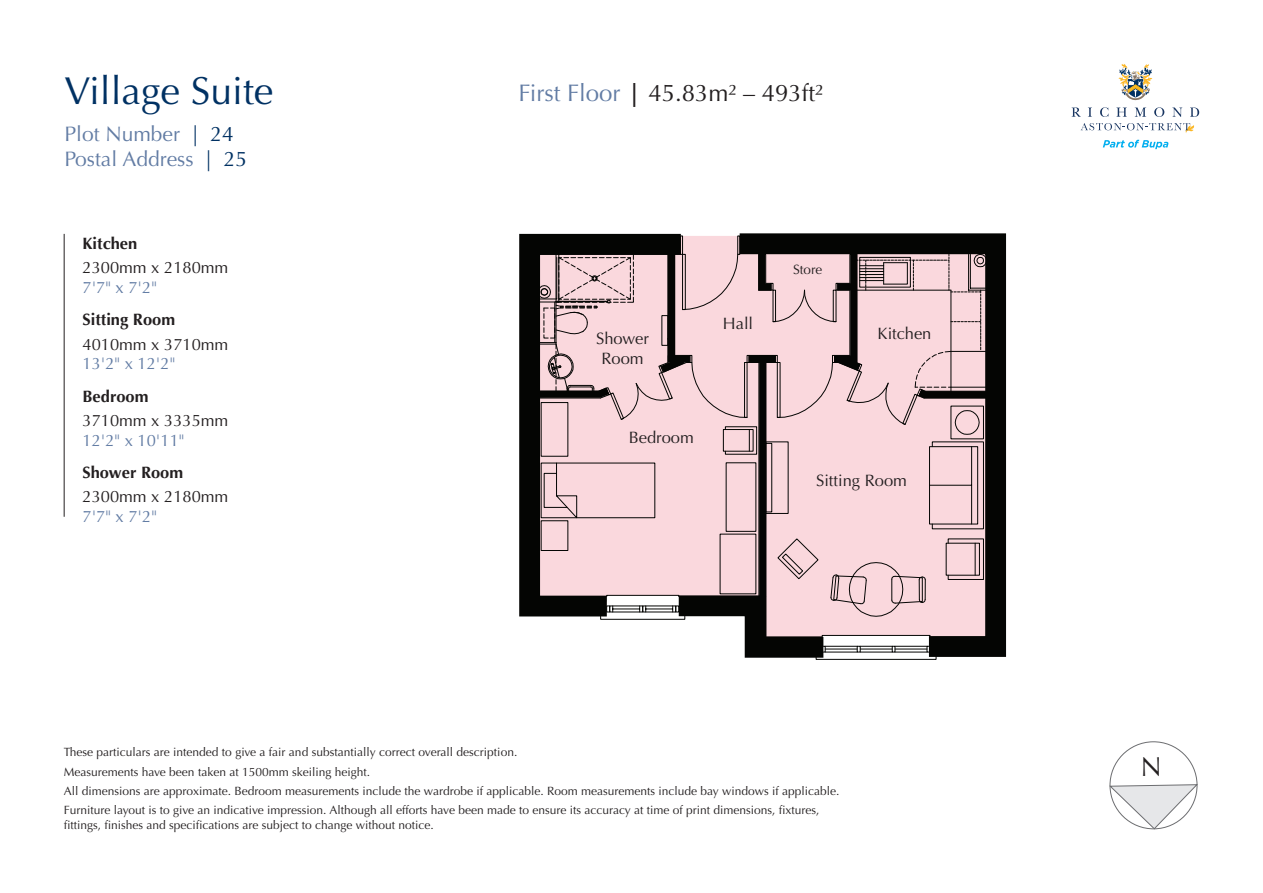
<style>
.page{position:relative;width:1263px;height:893px;background:#fff}
.page>*{position:absolute;margin:0;border:0;box-sizing:border-box;transform-origin:0 0}
.t1{font:39px "Optima";color:#003163}
.t2{font:24px "Optima";color:#231f20}
.t3{font:21px/25.2px "Optima";color:#627ca4}
.t4{font:16.5px/19.8px "Optima";color:#231f20;text-align:center}
.t5{font:16.5px "Optima";color:#627ca4}
.t6{font:700 16.5px "Optima";color:#231f20}
.t7{font:13.5px "Optima";color:#231f20}
.t8{font:12px/19.2px "Optima";color:#231f20}
.s1{color:#003163}
.s2{color:#627ca4}
.s3{font-weight:700}
</style>
<div class="page">
<svg style="left:1118px;top:64px;width:34px;height:36px"></svg>
<svg style="left:1103px;top:140px;width:65px;height:9px"></svg>
<svg style="left:1071px;top:108px;width:10px;height:9px"></svg>
<svg style="left:1088px;top:108px;width:4px;height:9px"></svg>
<svg style="left:1100px;top:107px;width:8px;height:10px"></svg>
<svg style="left:1116px;top:108px;width:11px;height:9px"></svg>
<svg style="left:1135px;top:108px;width:11px;height:9px"></svg>
<svg style="left:1154px;top:107px;width:10px;height:10px"></svg>
<svg style="left:1172px;top:108px;width:10px;height:9px"></svg>
<svg style="left:1190px;top:107px;width:9px;height:10px"></svg>
<svg style="left:1081px;top:123px;width:113px;height:10px"></svg>
<svg style="left:519px;top:233px;width:164px;height:384px;background:#111210"></svg>
<svg style="left:529px;top:236px;width:476px;height:424px;background:#c8afb3"></svg>
<hr style="left:64px;top:234px;width:1px;height:283px;background:#231f20">
<svg style="left:1109px;top:784px;width:89px;height:46px"></svg>
<h1 class="t1" style="left:65px;top:68px;width:210px">Village Suite</h1>
<h3 class="t3" style="left:65px;top:121px;width:184px">Plot Number <span class="s1">| 24<br></span>Postal Address <span class="s1">| 25</span></h3>
<h3 class="t6" style="left:83px;top:234px;width:56px">Kitchen</h3>
<h3 class="t4" style="left:83px;top:258px;width:147px">2300mm x 2180mm</h3>
<h3 class="t5" style="left:83px;top:278px;width:76px">7'7" x 7'2"</h3>
<h3 class="t6" style="left:83px;top:310px;width:94px">Sitting Room</h3>
<h3 class="t4" style="left:83px;top:334px;width:147px">4010mm x 3710mm</h3>
<h3 class="t5" style="left:83px;top:354px;width:94px">13'2" x 12'2"</h3>
<h3 class="t6" style="left:83px;top:387px;width:68px">Bedroom</h3>
<h3 class="t4" style="left:83px;top:411px;width:147px">3710mm x 3335mm</h3>
<h3 class="t5" style="left:83px;top:431px;width:103px">12'2" x 10'11"</h3>
<h3 class="t6" style="left:83px;top:463px;width:102px">Shower Room</h3>
<h3 class="t4" style="left:83px;top:487px;width:147px">2300mm x 2180mm</h3>
<h3 class="t5" style="left:83px;top:507px;width:76px">7'7" x 7'2"</h3>
<h2 class="t2" style="left:518px;top:79px;width:306px"><span class="s2">First Floor</span> <span class="s3">|</span> 45.83m² – 493ft²</h2>
<h3 class="t4" style="left:596px;top:329px;width:54px">Shower<br>Room</h3>
<h3 class="t4" style="left:629px;top:427px;width:67px">Bedroom</h3>
<h3 class="t4" style="left:723px;top:313px;width:32px">Hall</h3>
<p class="t7" style="left:793px;top:261px;width:31px">Store</p>
<h3 class="t4" style="left:878px;top:324px;width:55px">Kitchen</h3>
<h3 class="t4" style="left:816px;top:471px;width:92px">Sitting Room</h3>
<p class="t8" style="left:64px;top:743px;width:777px">These particulars are intended to give a fair and substantially correct overall description.<br>Measurements have been taken at 1500mm skeiling height.<br>All dimensions are approximate. Bedroom measurements include the wardrobe if applicable. Room measurements include bay windows if applicable.<br>Furniture layout is to give an indicative impression. Although all efforts have been made to ensure its accuracy at time of print dimensions, fixtures,</p>
<p class="t8" style="left:64px;top:816px;width:371px">fittings, finishes and specifications are subject to change without notice.</p>
</div>
